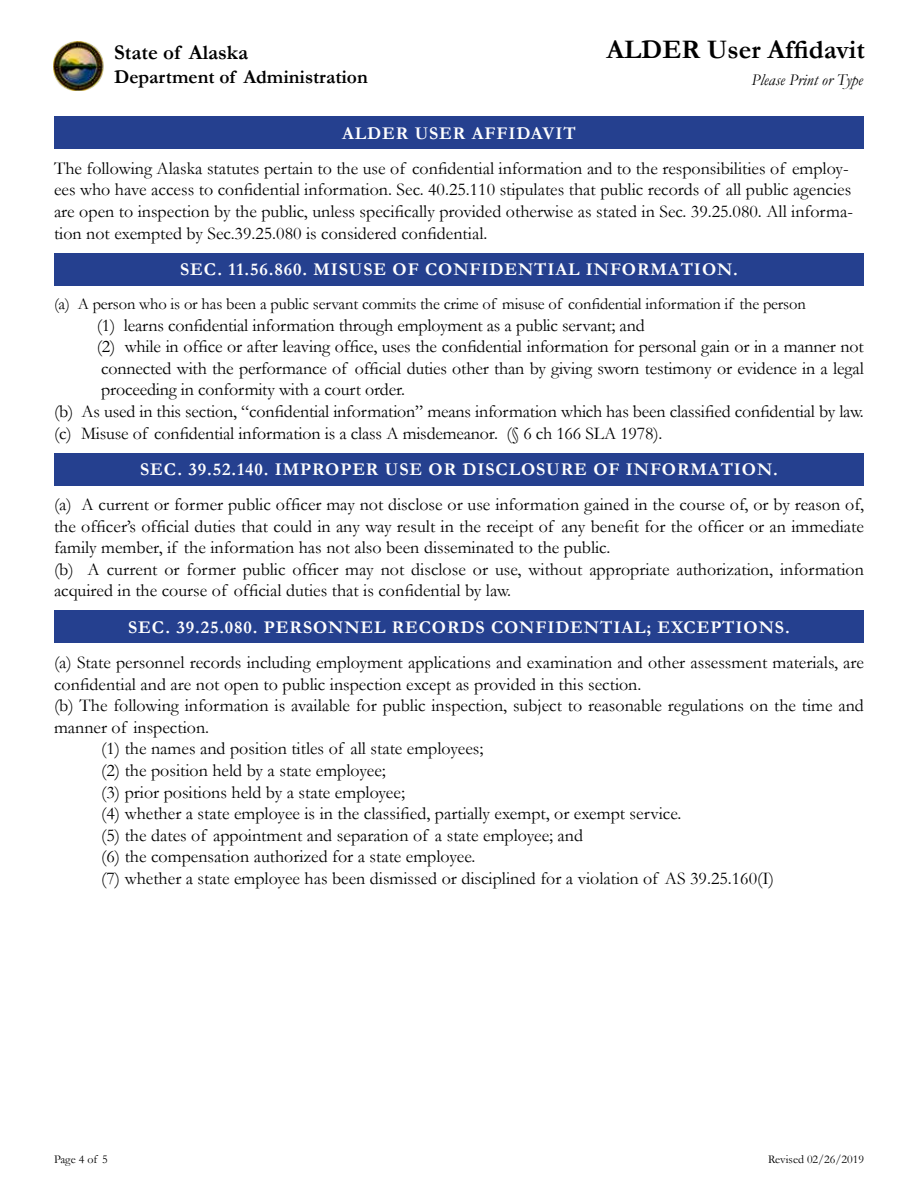
<style>
.page{position:relative;width:918px;height:1188px;background:#fff}
.page>*{position:absolute;margin:0;border:0;box-sizing:border-box;transform-origin:0 0}
.t1{font:700 27px "Garamond";color:#000}
.t2{font:700 21px "Garamond";color:#000}
.t3{font:700 19.5px "Garamond";color:#000}
.t4{font:18px/21.6px "Garamond";color:#000}
.t5{font:700 18px "Garamond";letter-spacing:.05em;color:#fff}
.t6{font:16.5px "Garamond";letter-spacing:-.01em;color:#000}
.t7{font:italic 16.5px "Garamond";color:#000}
.t8{font:12px "Garamond";color:#000}
</style>
<div class="page">
<img style="left:53px;top:41px;width:51px;height:50px">
<div style="left:54px;top:117px;width:810px;height:32px;background:#25408f"></div>
<div style="left:54px;top:253px;width:810px;height:32px;background:#25408f"></div>
<div style="left:54px;top:453px;width:810px;height:32px;background:#25408f"></div>
<div style="left:54px;top:611px;width:810px;height:32px;background:#25408f"></div>
<p class="t2" style="left:114px;top:38px;width:136px">State of Alaska</p>
<p class="t3" style="left:114px;top:63px;width:255px">Department of Administration</p>
<p class="t5" style="left:342px;top:121px;width:235px">ALDER USER AFFIDAVIT</p>
<h1 class="t1" style="left:606px;top:31px;width:260px">ALDER User Affidavit</h1>
<p class="t7" style="left:751px;top:69px;width:113px">Please Print or Type</p>
<p class="t4" style="left:54px;top:157px;width:801px">The following Alaska statutes pertain to the use of confidential information and to the responsibilities of employ&shy;ees who have access to confidential information. Sec. 40.25.110 stipulates that public records of all public agencies are open to inspection by the public, unless specifically provided otherwise as stated in Sec. 39.25.080. All informa&shy;tion not exempted by Sec.39.25.080 is considered confidential.</p>
<p class="t5" style="left:180px;top:257px;width:559px">SEC. 11.56.860. MISUSE OF CONFIDENTIAL INFORMATION.</p>
<p class="t6" style="left:54px;top:293px;width:753px">(a) A person who is or has been a public servant commits the crime of misuse of confidential information if the person</p>
<p class="t4" style="left:97px;top:314px;width:550px">(1) learns confidential information through employment as a public servant; and</p>
<p class="t4" style="left:97px;top:335px;width:769px">(2) while in office or after leaving office, uses the confidential information for personal gain or in a manner not</p>
<p class="t4" style="left:101px;top:357px;width:764px">connected with the performance of official duties other than by giving sworn testimony or evidence in a legal</p>
<p class="t4" style="left:101px;top:379px;width:305px">proceeding in conformity with a court order.</p>
<p class="t4" style="left:54px;top:400px;width:811px">(b) As used in this section, “confidential information” means information which has been classified confidential by law.</p>
<p class="t4" style="left:54px;top:422px;width:610px">(c) Misuse of confidential information is a class A misdemeanor. (§ 6 ch 166 SLA 1978).</p>
<p class="t5" style="left:140px;top:457px;width:639px">SEC. 39.52.140. IMPROPER USE OR DISCLOSURE OF INFORMATION.</p>
<p class="t4" style="left:54px;top:493px;width:812px">(a) A current or former public officer may not disclose or use information gained in the course of, or by reason of, the officer’s official duties that could in any way result in the receipt of any benefit for the officer or an immediate family member, if the information has not also been disseminated to the public.<br>(b) A current or former public officer may not disclose or use, without appropriate authorization, information acquired in the course of official duties that is confidential by law.</p>
<p class="t5" style="left:128px;top:615px;width:663px">SEC. 39.25.080. PERSONNEL RECORDS CONFIDENTIAL; EXCEPTIONS.</p>
<p class="t4" style="left:54px;top:651px;width:811px">(a) State personnel records including employment applications and examination and other assessment materials, are</p>
<p class="t4" style="left:54px;top:673px;width:589px">confidential and are not open to public inspection except as provided in this section.</p>
<p class="t4" style="left:54px;top:694px;width:811px">(b) The following information is available for public inspection, subject to reasonable regulations on the time and</p>
<p class="t4" style="left:54px;top:716px;width:157px">manner of inspection.</p>
<p class="t4" style="left:101px;top:737px;width:384px">(1) the names and position titles of all state employees;</p>
<p class="t4" style="left:101px;top:759px;width:286px">(2) the position held by a state employee;</p>
<p class="t4" style="left:101px;top:781px;width:305px">(3) prior positions held by a state employee;</p>
<p class="t4" style="left:101px;top:802px;width:582px">(4) whether a state employee is in the classified, partially exempt, or exempt service.</p>
<p class="t4" style="left:101px;top:824px;width:483px">(5) the dates of appointment and separation of a state employee; and</p>
<p class="t4" style="left:101px;top:845px;width:376px">(6) the compensation authorized for a state employee.</p>
<p class="t4" style="left:101px;top:867px;width:674px">(7) whether a state employee has been dismissed or disciplined for a violation of AS 39.25.160(I)</p>
<p class="t8" style="left:54px;top:1152px;width:55px">Page 4 of 5</p>
<p class="t8" style="left:768px;top:1152px;width:97px">Revised 02/26/2019</p>
</div>
